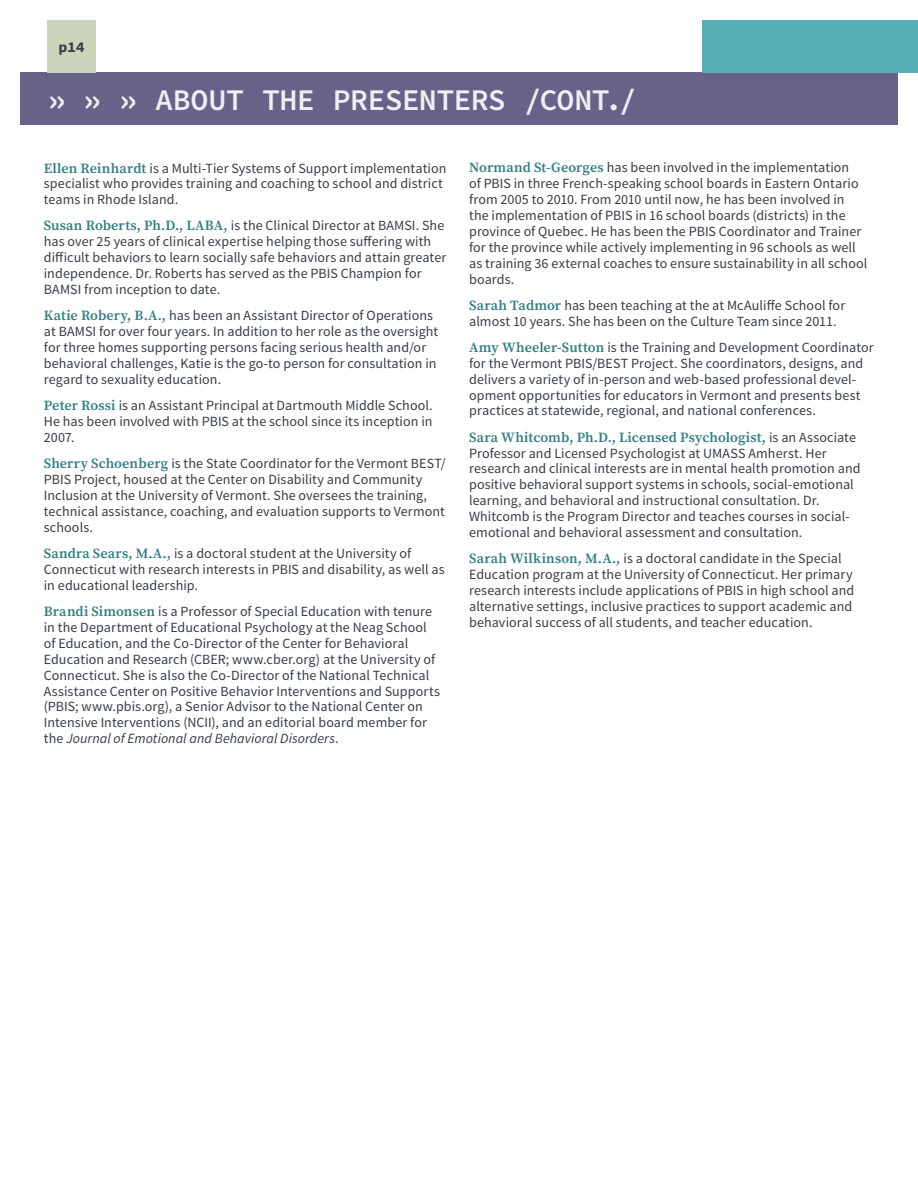
<style>
.page{position:relative;width:918px;height:1188px;background:#fff}
.page>*{position:absolute;margin:0;border:0;box-sizing:border-box;transform-origin:0 0}
.t1{font:600 30px "Source Code Pro";letter-spacing:-.02em;color:#fff}
.t2{font:700 15px "Source Code Pro";color:#373e45}
.t3{font:14.1px/15.9px "Source Sans Pro";letter-spacing:.005em;color:#373e45}
.t4{font:600 14.1px "Source Serif Pro";letter-spacing:.01em;color:#347e84}
.s1{font-family:"Source Serif Pro";font-weight:600;color:#347e84}
.s2{font-style:italic}
.s3{font-family:"Source Sans Pro";font-weight:400;color:#373e45}
</style>
<div class="page">
<div style="left:20px;top:72px;width:878px;height:53px;background:#6a6188"></div>
<div style="left:703px;top:20px;width:215px;height:52px;background:#58afb6"></div>
<div style="left:47px;top:20px;width:49px;height:52px;background:#cdd4bc"></div>
<p class="t2" style="left:58px;top:36px;width:28px">p14</p>
<h1 class="t1" style="left:47px;top:78px;width:591px">» » » ABOUT THE PRESENTERS /CONT./</h1>
<p class="t3" style="left:44px;top:160px;width:404px"><span class="s1">Ellen Reinhardt</span> is a Multi-Tier Systems of Support implementation specialist who provides training and coaching to school and district teams in Rhode Island.</p>
<p class="t3" style="left:44px;top:218px;width:404px"><span class="s1">Susan Roberts, Ph.D., LABA,</span> is the Clinical Director at BAMSI. She has over 25 years of clinical expertise helping those suffering with difficult behaviors to learn socially safe behaviors and attain greater independence. Dr. Roberts has served as the PBIS Champion for BAMSI from inception to date.</p>
<p class="t3" style="left:44px;top:308px;width:396px"><span class="s1">Katie Robery, B.A.,</span> has been an Assistant Director of Operations at BAMSI for over four years. In addition to her role as the oversight for three homes supporting persons facing serious health and/or behavioral challenges, Katie is the go-to person for consultation in regard to sexuality education.</p>
<p class="t3" style="left:44px;top:398px;width:390px;text-align:justify"><span class="s1">Peter Rossi</span> is an Assistant Principal at Dartmouth Middle School.<br>He has been involved with PBIS at the school since its inception in 2007.</p>
<p class="t3" style="left:44px;top:456px;width:403px"><span class="s1">Sherry Schoenberg</span> is the State Coordinator for the Vermont BEST/ PBIS Project, housed at the Center on Disability and Community Inclusion at the University of Vermont. She oversees the training, technical assistance, coaching, and evaluation supports to Vermont schools.</p>
<p class="t3" style="left:44px;top:546px;width:402px"><span class="s1">Sandra Sears, M.A.,</span> is a doctoral student at the University of<br>Connecticut with research interests in PBIS and disability, as well as in educational leadership.</p>
<p class="t3" style="left:44px;top:603px;width:398px"><span class="s1">Brandi Simonsen</span> is a Professor of Special Education with tenure in the Department of Educational Psychology at the Neag School of Education, and the Co-Director of the Center for Behavioral Education and Research (CBER; www.cber.org) at the University of Connecticut. She is also the Co-Director of the National Technical Assistance Center on Positive Behavior Interventions and Supports (PBIS; www.pbis.org), a Senior Advisor to the National Center on Intensive Interventions (NCII), and an editorial board member for the <span class="s2">Journal of Emotional and Behavioral Disorders</span>.</p>
<p class="t3" style="left:469px;top:160px;width:400px"><span class="s1">Normand St-Georges</span> has been involved in the implementation<br>of PBIS in three French-speaking school boards in Eastern Ontario from 2005 to 2010. From 2010 until now, he has been involved in the implementation of PBIS in 16 school boards (districts) in the province of Quebec. He has been the PBIS Coordinator and Trainer for the province while actively implementing in 96 schools as well as training 36 external coaches to ensure sustainability in all school boards.</p>
<p class="t3" style="left:469px;top:297px;width:378px"><span class="s1">Sarah Tadmor</span> has been teaching at the at McAuliffe School for almost 10 years. She has been on the Culture Team since 2011.</p>
<p class="t3" style="left:469px;top:339px;width:406px"><span class="s1">Amy Wheeler-Sutton</span> is the Training and Development Coordinator for the Vermont PBIS/BEST Project. She coordinators, designs, and delivers a variety of in-person and web-based professional devel&shy;opment opportunities for educators in Vermont and presents best practices at statewide, regional, and national conferences.</p>
<p class="t4" style="left:469px;top:429px;width:388px">Sara Whitcomb, Ph.D., Licensed Psychologist, <span class="s3">is an Associate</span></p>
<p class="t3" style="left:469px;top:445px;width:393px">Professor and Licensed Psychologist at UMASS Amherst. Her research and clinical interests are in mental health promotion and positive behavioral support systems in schools, social-emotional learning, and behavioral and instructional consultation. Dr.<br>Whitcomb is the Program Director and teaches courses in social&shy;emotional and behavioral assessment and consultation.</p>
<p class="t3" style="left:469px;top:551px;width:387px"><span class="s1">Sarah Wilkinson, M.A.,</span> is a doctoral candidate in the Special Education program at the University of Connecticut. Her primary research interests include applications of PBIS in high school and alternative settings, inclusive practices to support academic and behavioral success of all students, and teacher education.</p>
</div>
